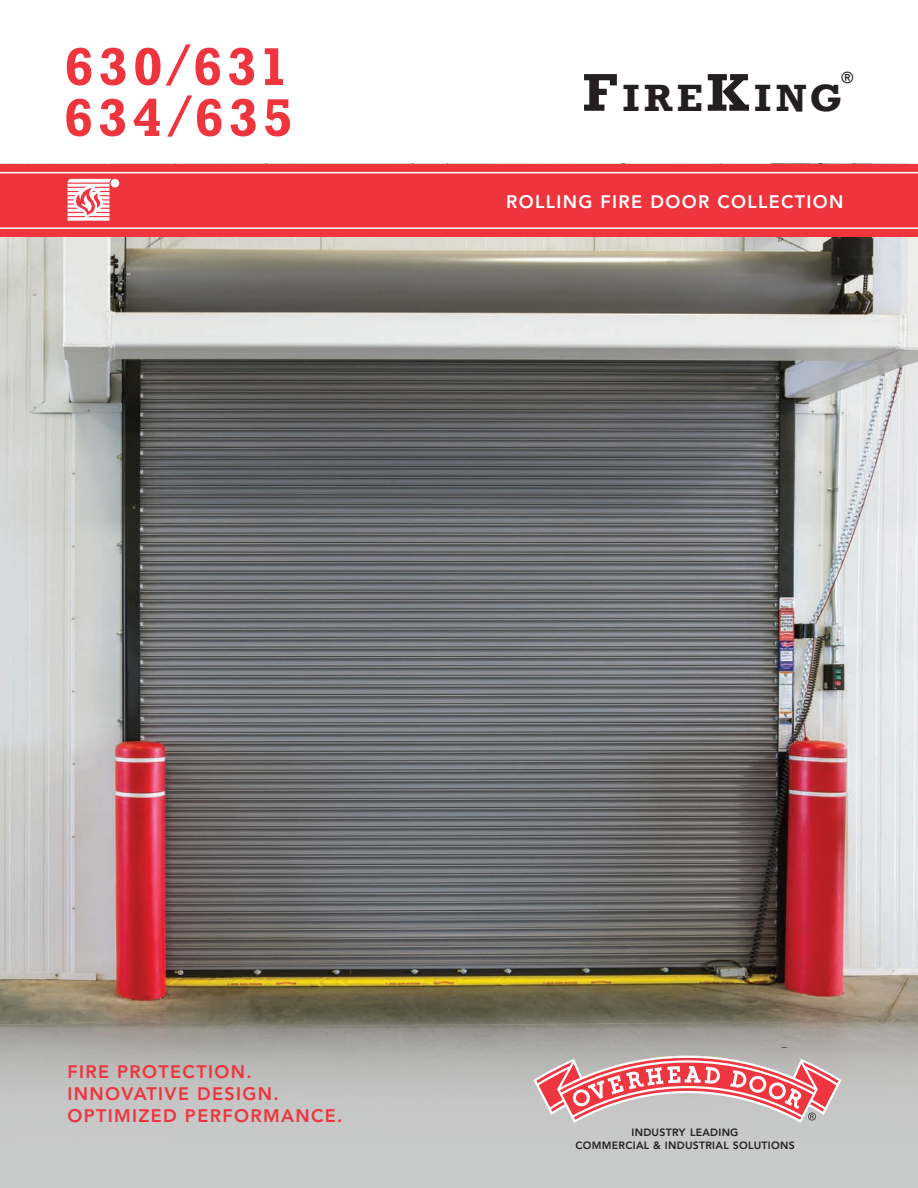
<style>
.page{position:relative;width:918px;height:1188px;background:#fff}
.page>*{position:absolute;margin:0;border:0;box-sizing:border-box;transform-origin:0 0}
.t1{font:700 54px "Rockwell";letter-spacing:.085em;color:#ee343d}
.t2{font:700 39px "Rockwell";letter-spacing:.11em;color:#231f20}
.t3{font:800 18px/21.6px "Avenir LT Std";letter-spacing:.075em;color:#ee343d}
.t4{font:800 18px "Avenir LT Std";letter-spacing:.075em;color:#fff}
.t5{font:500 15.75px "Avenir LT Std";color:#231f20}
.t6{font:800 10.5px/13.5px "Avenir LT Std";letter-spacing:.025em;color:#231f20;text-align:center}
.s1{font-weight:400}
.s2{font-size:54px}
</style>
<div class="page">
<img style="left:0;top:236px;width:918px;height:766px">
<div style="left:0;top:164px;width:918px;height:72px;background:#ee343d"></div>
<hr style="left:0;top:227px;width:918px;height:2px;background:#fff">
<hr style="left:0;top:172px;width:918px;height:1px;background:#fff">
<div style="left:111px;top:179px;width:8px;height:9px;background:#fff;border-radius:50%"></div>
<svg style="left:68px;top:179px;width:44px;height:42px"></svg>
<svg style="left:0;top:1002px;width:918px;height:186px;background:#b3b2ae"></svg>
<svg style="left:533px;top:1056px;width:309px;height:67px"></svg>
<h1 class="t1" style="left:64px;top:34px;width:226px">630<span class="s1">/</span>631</h1>
<h1 class="t1" style="left:63px;top:85px;width:231px">634<span class="s1">/</span>635</h1>
<p class="t5" style="left:841px;top:69px;width:14px">®</p>
<h2 class="t2" style="left:583px;top:74px;width:261px"><span class="s2">F</span>IRE<span class="s2">K</span>ING</h2>
<p class="t4" style="left:506px;top:192px;width:339px">ROLLING FIRE DOOR COLLECTION</p>
<p class="t3" style="left:68px;top:1061px;width:276px">FIRE PROTECTION.<br>INNOVATIVE DESIGN.<br>OPTIMIZED PERFORMANCE.</p>
<p class="t6" style="left:575px;top:1125px;width:221px">INDUSTRY LEADING<br>COMMERCIAL &amp; INDUSTRIAL SOLUTIONS</p>
</div>
